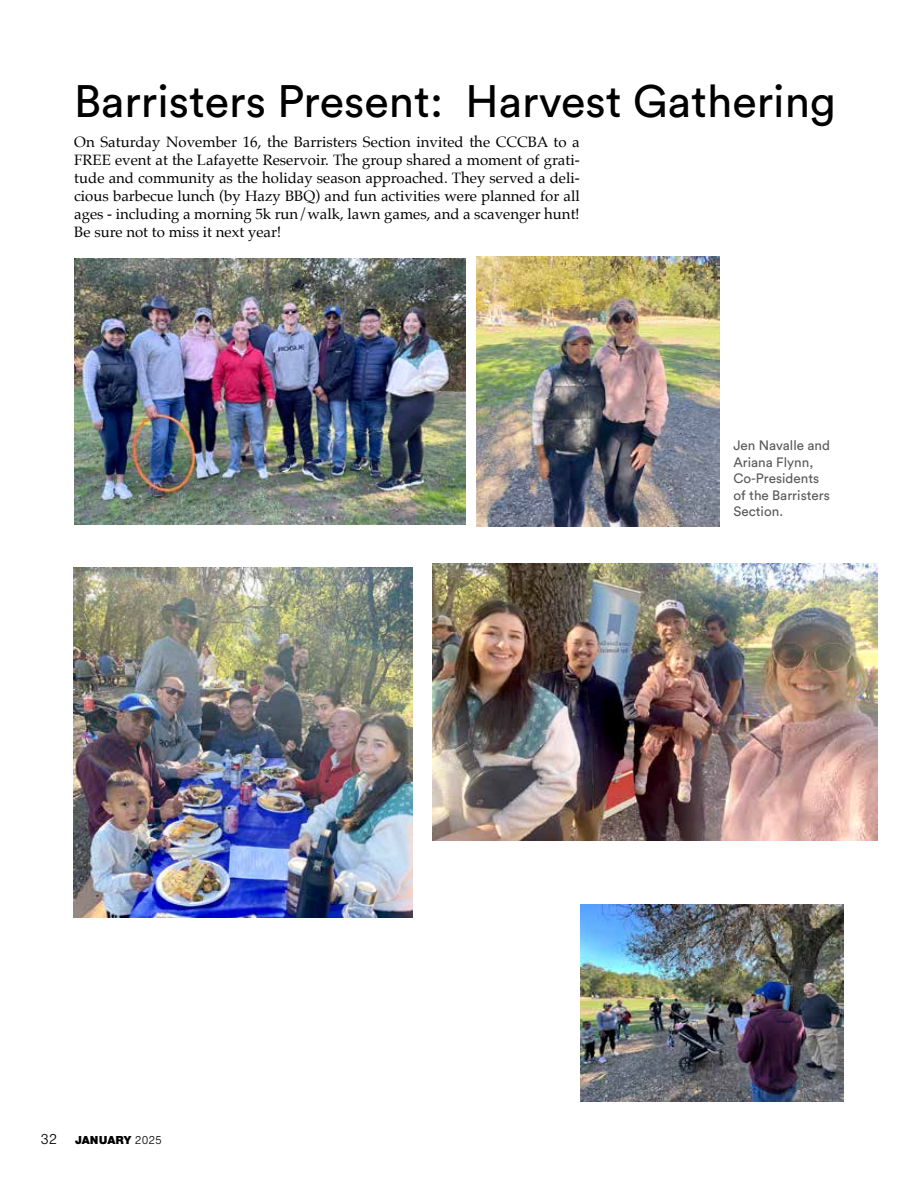
<style>
.page{position:relative;width:918px;height:1188px;background:#fff}
.page>*{position:absolute;margin:0;border:0;box-sizing:border-box;transform-origin:0 0}
.t1{font:45px "Circular Std";color:#000}
.t2{font:15px/18px "Palatino";color:#000;text-align:justify}
.t3{font:13.5px/16.5px "Circular Std";color:#58595b}
.t4{font:900 12px "Nimbus San";letter-spacing:-.005em;color:#000}
.s1{font-weight:300;font-size:15px}
.s2{font-weight:300}
</style>
<div class="page">
<img style="left:580px;top:904px;width:264px;height:198px">
<img style="left:476px;top:256px;width:243px;height:270px">
<img style="left:432px;top:563px;width:446px;height:278px">
<img style="left:74px;top:567px;width:338px;height:351px">
<img style="left:74px;top:258px;width:392px;height:267px">
<h1 class="t1" style="left:74px;top:74px;width:763px">Barristers Present: Harvest Gathering</h1>
<p class="t2" style="left:74px;top:133px;width:507px">On Saturday November 16, the Barristers Section invited the CCCBA to a FREE event at the Lafayette Reservoir. The group shared a moment of grati&shy;tude and community as the holiday season approached. They served a deli&shy;cious barbecue lunch (by Hazy BBQ) and fun activities were planned for all ages - including a morning 5k run/walk, lawn games, and a scavenger hunt!<br>Be sure not to miss it next year!</p>
<p class="t4" style="left:40px;top:1133px;width:123px"><span class="s1">32</span> JANUARY <span class="s2">2025</span></p>
<p class="t3" style="left:734px;top:437px;width:98px">Jen Navalle and<br>Ariana Flynn,<br>Co-Presidents of the Barristers<br>Section.</p>
</div>
